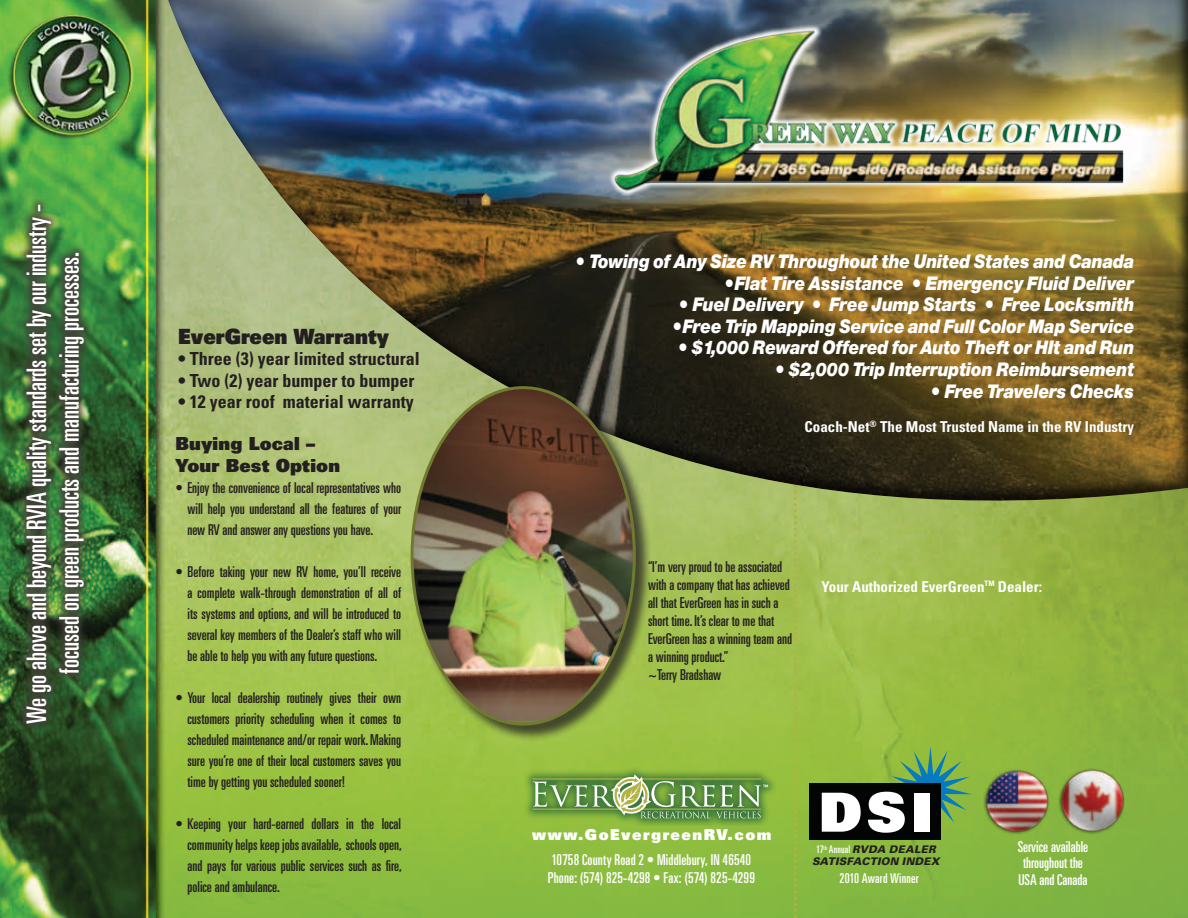
<style>
.page{position:relative;width:1188px;height:918px;background:#fff}
.page>*{position:absolute;margin:0;border:0;box-sizing:border-box;transform-origin:0 0}
.t1{font:54px "Univers LT Std X Black";color:#fff}
.t2{font:ultra-condensed 27px/32.4px "Univers LT Std";color:#fff;text-align:center}
.t3{font:21px "Univers LT Std X Black";color:#231f20;scale:.95 1}
.t4{font:18px "Europa Gro Nr 2 SB Ult Ita";letter-spacing:-.005em;color:#fff;scale:.9 1}
.t5{font:700 condensed 18px "Univers LT Std";color:#231f20}
.t6{font:18px/21.6px "Univers LT Std X Black";letter-spacing:.01em;color:#231f20}
.t7{font:ultra-condensed 15px/21px "Univers LT Std";color:#231f20;text-align:justify}
.t8{font:ultra-condensed 15px/16.5px "Univers LT Std";letter-spacing:.005em;color:#fff;text-align:center}
.t9{font:700 condensed 15px "Univers LT Std";color:#fff}
.t10{font:15px "Univers LT Std X Black";letter-spacing:.1em;color:#fff}
.t11{font:ultra-condensed 13.5px "Univers LT Std";letter-spacing:.015em;color:#fff}
.t12{font:italic 900 10.5px/12.6px "Univers LT Std";color:#231f20;text-align:center}
.t13{font:700 condensed 6px "Univers LT Std";color:#fff}
.s1{font-weight:400;font-style:normal;font-stretch:ultra-condensed;color:#fff}
</style>
<div class="page">
<img style="left:0;top:0;width:1188px;height:918px">
<svg style="left:15px;top:197px;width:76px;height:537px;background:#3c5d35"></svg>
<img style="left:981px;top:765px;width:71px;height:71px">
<img style="left:1056px;top:765px;width:71px;height:71px">
<svg style="left:794px;top:501px;width:3px;height:417px"></svg>
<svg style="left:522px;top:764px;width:254px;height:62px;background:#89b63e"></svg>
<svg style="left:533px;top:774px;width:228px;height:44px;background:#79a25c"></svg>
<svg style="left:892px;top:746px;width:80px;height:77px;background:#6fab5d"></svg>
<div style="left:810px;top:783px;width:131px;height:56px;background:#030505"></div>
<div style="left:164px;top:0;width:1024px;height:501px;background:#231f20;opacity:.75"></div>
<img style="left:605px;top:11px;width:529px;height:197px">
<div style="left:410px;top:386px;width:242px;height:356px;background:#231f20;opacity:.75"></div>
<img style="left:412px;top:388px;width:222px;height:336px">
<img style="left:0;top:5px;width:143px;height:136px">
<h2 class="t2" style="left:20px;top:724px;width:522px;rotate:-90deg">We go above and beyond RVIA quality standards set by our industry - focused on green products and manufacturing processes.</h2>
<h3 class="t3" style="left:178px;top:322px;width:224px">EverGreen Warranty</h3>
<p class="t5" style="left:178px;top:348px;width:243px">• Three (3) year limited structural</p>
<p class="t5" style="left:178px;top:369px;width:238px">• Two (2) year bumper to bumper</p>
<p class="t5" style="left:178px;top:391px;width:237px">• 12 year roof material warranty</p>
<p class="t6" style="left:176px;top:432px;width:166px">Buying Local –<br>Your Best Option</p>
<p class="t7" style="left:188px;top:477px;width:215px;text-indent:-12px">• Enjoy the convenience of local representatives who will help you understand all the features of your new RV and answer any questions you have.</p>
<p class="t7" style="left:188px;top:561px;width:215px;text-indent:-12px">• Before taking your new RV home, you’ll receive a complete walk-through demonstration of all of its systems and options, and will be introduced to several key members of the Dealer’s staff who will be able to help you with any future questions.</p>
<p class="t7" style="left:188px;top:687px;width:215px;text-indent:-12px">• Your local dealership routinely gives their own customers priority scheduling when it comes to scheduled maintenance and/or repair work. Making sure you’re one of their local customers saves you time by getting you scheduled sooner!</p>
<p class="t7" style="left:188px;top:813px;width:216px;text-indent:-12px">• Keeping your hard-earned dollars in the local community helps keep jobs available, schools open, and pays for various public services such as fire, police and ambulance.</p>
<p class="t4" style="left:574px;top:251px;width:623px">• Towing of Any Size RV Throughout the United States and Canada</p>
<p class="t4" style="left:723px;top:272px;width:458px">•Flat Tire Assistance • Emergency Fluid Deliver</p>
<p class="t4" style="left:678px;top:294px;width:508px">• Fuel Delivery • Free Jump Starts • Free Locksmith</p>
<p class="t4" style="left:671px;top:316px;width:515px">•Free Trip Mapping Service and Full Color Map Service</p>
<p class="t4" style="left:677px;top:337px;width:509px">• $1,000 Reward Offered for Auto Theft or HIt and Run</p>
<p class="t4" style="left:774px;top:359px;width:401px">• $2,000 Trip Interruption Reimbursement</p>
<p class="t4" style="left:930px;top:380px;width:228px">• Free Travelers Checks</p>
<p class="t9" style="left:805px;top:417px;width:331px">Coach-Net<sup>®</sup> The Most Trusted Name in the RV Industry</p>
<p class="t7" style="left:648px;top:558px;width:146px;line-height:18px;text-align:left">“I’m very proud to be associated with a company that has achieved all that EverGreen has in such a short time. It’s clear to me that<br>EverGreen has a winning team and a winning product.”<br>~Terry Bradshaw</p>
<p class="t9" style="left:821px;top:577px;width:222px">Your Authorized EverGreen<sup>TM</sup> Dealer:</p>
<p class="t13" style="left:763px;top:783px;width:7px">™</p>
<p class="t10" style="left:532px;top:825px;width:241px">www.GoEvergreenRV.com</p>
<p class="t8" style="left:548px;top:851px;width:209px;line-height:18px;text-align:left">10758 County Road 2 • Middlebury, IN 46540<br>Phone: (574) 825-4298 • Fax: (574) 825-4299</p>
<h1 class="t1" style="left:819px;top:777px;width:115px">DSI</h1>
<p class="t12" style="left:812px;top:843px;width:132px"><span class="s1">17</span><sup>t</sup> <sup>h</sup> <span class="s1">Annual</span> RVDA DEALER<br>SATISFACTION INDEX</p>
<p class="t11" style="left:840px;top:871px;width:80px">2010 Award Winner</p>
<p class="t8" style="left:1018px;top:838px;width:72px">Service available throughout the<br>USA and Canada</p>
</div>
